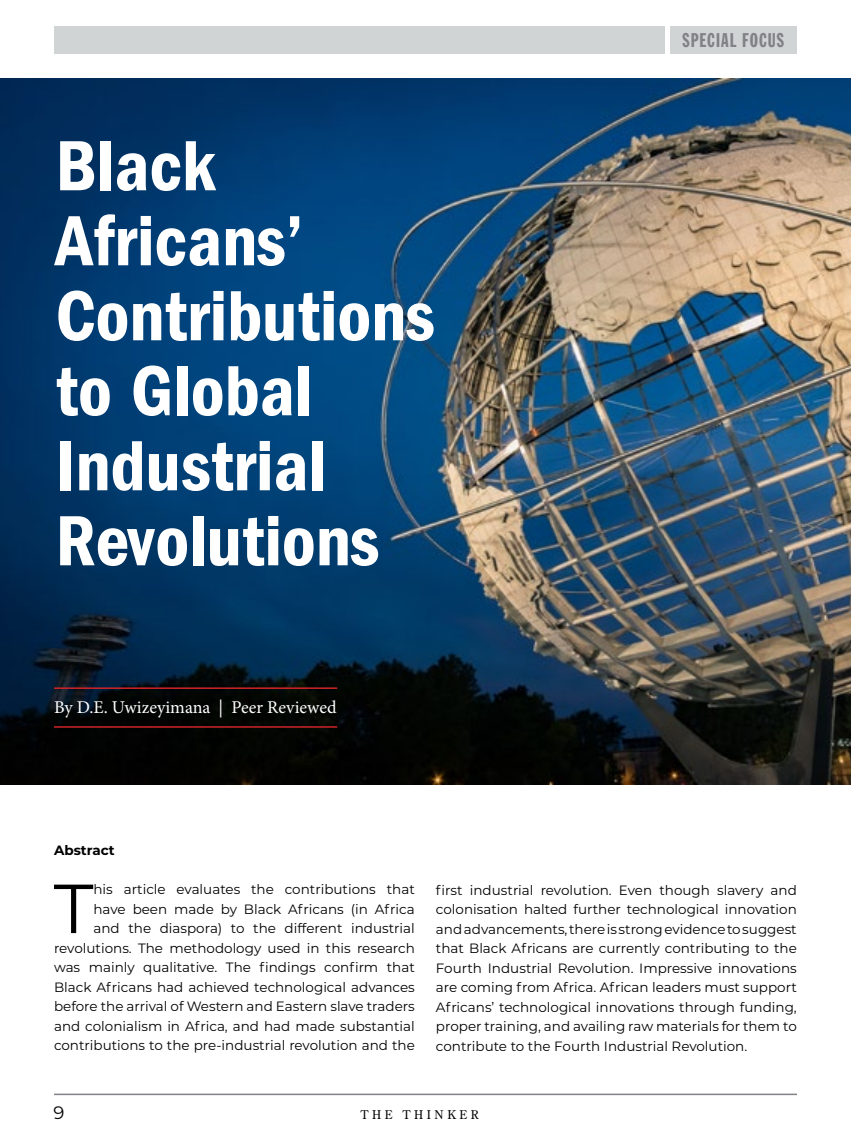
<style>
.page{position:relative;width:851px;height:1148px;background:#fff}
.page>*{position:absolute;margin:0;border:0;box-sizing:border-box;transform-origin:0 0}
.t1{font:73.5px/75px "Franklin Gothic LT Pro Cn Dm";color:#fff}
.t2{font:69.15px "Montserrat";color:#000}
.t3{font:19.5px "Franklin Gothic Std Extra Cond";letter-spacing:.05em;color:#808285}
.t4{font:18px "Minion Pro";color:#fff}
.t5{font:18px "Montserrat";color:#000}
.t6{font:13.5px/19.5px "Montserrat";color:#000;text-align:right}
.t7{font:700 13.5px "Montserrat";color:#000}
.t8{font:12px "Century Old Style Std";letter-spacing:.3em;color:#000}
</style>
<div class="page">
<img style="left:0;top:79px;width:850px;height:706px">
<hr style="left:54px;top:1093px;width:742px;height:2px;background:#808285">
<hr style="left:54px;top:726px;width:283px;height:1px;background:#d12429">
<hr style="left:54px;top:687px;width:283px;height:2px;background:#d12429">
<div style="left:669px;top:26px;width:127px;height:28px;background:#d1d4d4"></div>
<div style="left:54px;top:26px;width:611px;height:28px;background:#d1d4d4"></div>
<h1 class="t1" style="left:55px;top:129px;width:381px">Black<br>Africans’<br>Contributions to Global<br>Industrial<br>Revolutions</h1>
<h3 class="t4" style="left:54px;top:695px;width:284px">By D.E. Uwizeyimana | Peer Reviewed</h3>
<h3 class="t3" style="left:682px;top:30px;width:103px">SPECIAL FOCUS</h3>
<p class="t7" style="left:54px;top:840px;width:62px">Abstract</p>
<h2 class="t2" style="left:54px;top:861px;width:41px">T</h2>
<p class="t6" style="left:54px;top:879px;width:362px">his article evaluates the contributions that<br>have been made by Black Africans (in Africa<br>and the diaspora) to the different industrial revolutions. The methodology used in this research was mainly qualitative. The findings confirm that Black Africans had achieved technological advances before the arrival of Western and Eastern slave traders and colonialism in Africa, and had made substantial contributions to the pre-industrial revolution and the</p>
<p class="t6" style="left:436px;top:879px;width:362px;text-align:justify">first industrial revolution. Even though slavery and colonisation halted further technological innovation and advancements, there is strong evidence to suggest that Black Africans are currently contributing to the Fourth Industrial Revolution. Impressive innovations are coming from Africa. African leaders must support Africans’ technological innovations through funding, proper training, and availing raw materials for them to contribute to the Fourth Industrial Revolution.</p>
<h3 class="t5" style="left:53px;top:1100px;width:12px">9</h3>
<p class="t8" style="left:361px;top:1107px;width:119px">THE THINKER</p>
</div>
